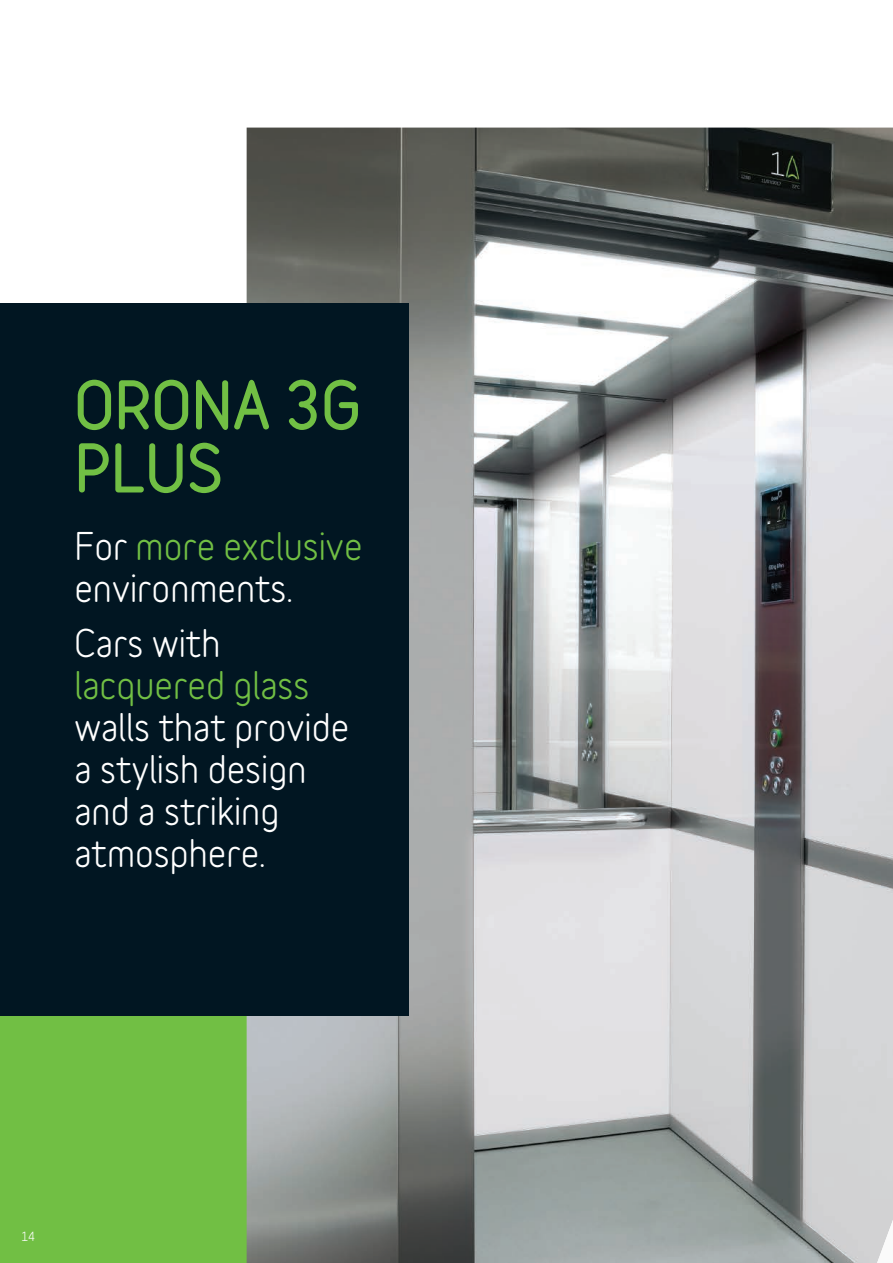
<style>
.page{position:relative;width:893px;height:1263px;background:#fff}
.page>*{position:absolute;margin:0;border:0;box-sizing:border-box;transform-origin:0 0}
.t1{font:900 60px/63px "Variable";color:#71bf44}
.t2{font:700 36px/42px "Variable";color:#fff}
.t3{font:700 36px "Variable";color:#71bf44}
.t4{font:700 12px "Variable";color:#fff}
.s1{color:#71bf44}
</style>
<div class="page">
<div style="left:0;top:1015px;width:247px;height:248px;background:#71bf44"></div>
<img style="left:247px;top:128px;width:646px;height:1135px">
<img style="left:877px;top:1220px;width:16px;height:43px">
<div style="left:0;top:303px;width:408px;height:712px;background:#011622"></div>
<h1 class="t1" style="left:74px;top:372px;width:288px">ORONA 3G<br>PLUS</h1>
<p class="t2" style="left:74px;top:521px;width:290px">For <span class="s1">more exclusive </span>environments.</p>
<p class="t2" style="left:74px;top:618px;width:148px">Cars with</p>
<p class="t3" style="left:74px;top:655px;width:237px">lacquered glass</p>
<p class="t2" style="left:74px;top:702px;width:276px">walls that provide a stylish design and a striking atmosphere.</p>
<p class="t4" style="left:21px;top:1226px;width:15px">14</p>
</div>
